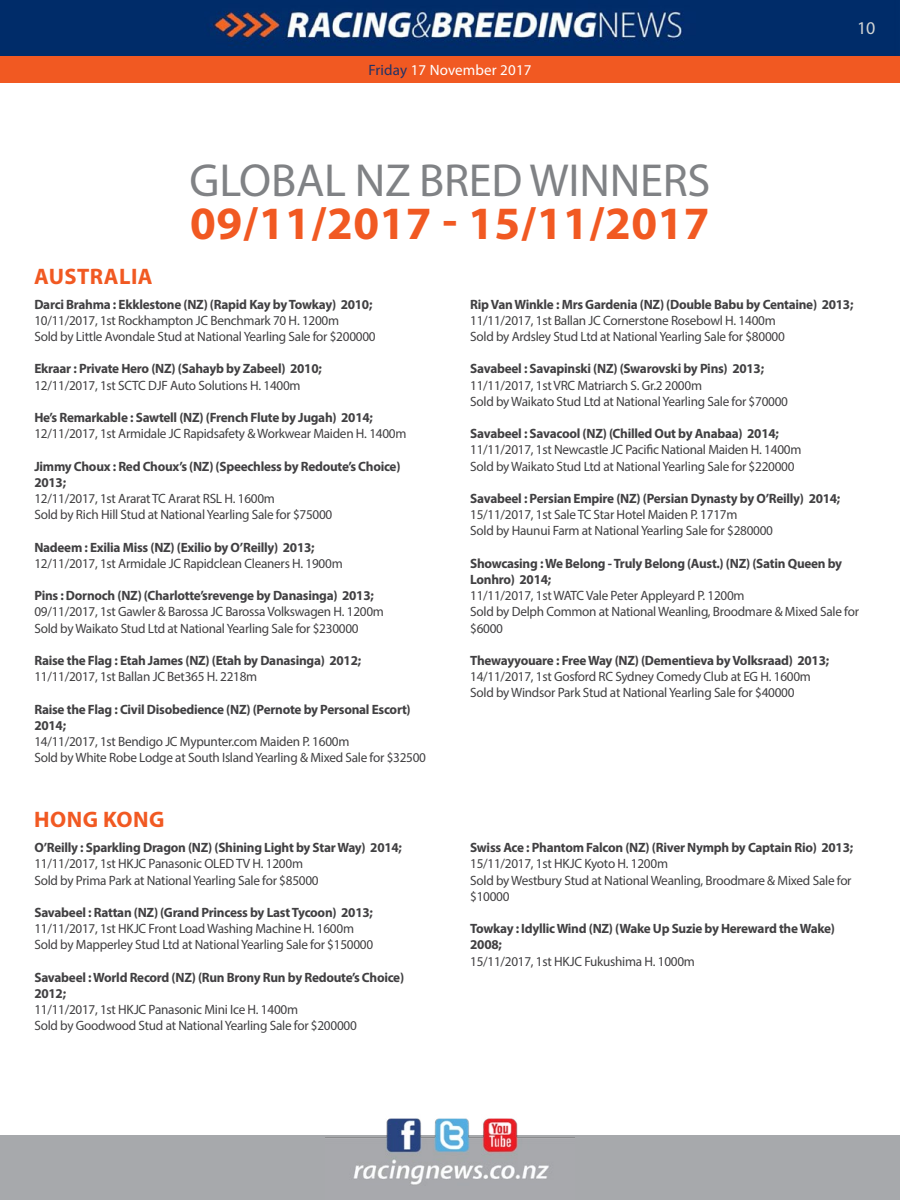
<style>
.page{position:relative;width:900px;height:1200px;background:#fff}
.page>*{position:absolute;margin:0;border:0;box-sizing:border-box;transform-origin:0 0}
.t1{font:700 46.5px "Myriad Pro";letter-spacing:.01em;color:#f15922}
.t2{font:46.5px "Myriad Pro";letter-spacing:-.005em;color:#808285}
.t3{font:700 22.5px "Myriad Pro";color:#f15922}
.t4{font:18px "Myriad Pro";color:#d1d4d4}
.t5{font:15px "Myriad Pro";letter-spacing:.01em;color:#fff}
.t6{font:13.5px/16.2px "Myriad Pro";letter-spacing:-.02em;color:#414042}
.t7{font:700 13.5px/16.2px "Myriad Pro";letter-spacing:-.02em;color:#414042}
.s1{color:#203267}
</style>
<div class="page">
<div style="left:0;top:1136px;width:900px;height:64px;background:#a7a9ac"></div>
<img style="left:325px;top:1118px;width:250px;height:67px">
<div style="left:0;top:56px;width:900px;height:27px;background:#f15922"></div>
<img style="left:0;top:0;width:900px;height:56px">
<h2 class="t3" style="left:34px;top:261px;width:45px">Austral</h2>
<h2 class="t3" style="left:131px;top:261px;width:20px">ia</h2>
<p class="t5" style="left:368px;top:61px;width:165px"><span class="s1">Friday</span> 17 November 2017</p>
<h1 class="t2" style="left:190px;top:151px;width:56px">Global</h1>
<h1 class="t2" style="left:355px;top:151px;width:331px">NZ Bred Winn ers</h1>
<h1 class="t1" style="left:190px;top:193px;width:521px">09/11/2017 - 15/11/2017</h1>
<h3 class="t4" style="left:857px;top:17px;width:20px">10</h3>
<p class="t7" style="left:34px;top:296px;width:340px">Darci Brahma : Ekklestone (NZ) (Rapid Kay by Towkay) 2010;</p>
<p class="t6" style="left:34px;top:312px;width:343px">10/11/2017, 1st Rockhampton JC Benchmark 70 H. 1200m<br>Sold by Little Avondale Stud at National Yearling Sale for $200000</p>
<p class="t7" style="left:34px;top:360px;width:289px">Ekraar : Private Hero (NZ) (Sahayb by Zabeel) 2010;</p>
<p class="t6" style="left:34px;top:377px;width:268px">12/11/2017, 1st SCTC DJF Auto Solutions H. 1400m</p>
<p class="t7" style="left:34px;top:409px;width:340px">He’s Remarkable : Sawtell (NZ) (French Flute by Jugah) 2014;</p>
<p class="t6" style="left:34px;top:425px;width:374px">12/11/2017, 1st Armidale JC Rapidsafety &amp; Workwear Maiden H. 1400m</p>
<p class="t7" style="left:34px;top:458px;width:368px">Jimmy Choux : Red Choux’s (NZ) (Speechless by Redoute’s Choice)<br>2013;</p>
<p class="t6" style="left:34px;top:490px;width:300px">12/11/2017, 1st Ararat TC Ararat RSL H. 1600m<br>Sold by Rich Hill Stud at National Yearling Sale for $75000</p>
<p class="t7" style="left:34px;top:539px;width:282px">Nadeem : Exilia Miss (NZ) (Exilio by O’Reilly) 2013;</p>
<p class="t6" style="left:34px;top:555px;width:310px">12/11/2017, 1st Armidale JC Rapidclean Cleaners H. 1900m</p>
<p class="t7" style="left:34px;top:587px;width:341px">Pins : Dornoch (NZ) (Charlotte’srevenge by Danasinga) 2013;</p>
<p class="t6" style="left:34px;top:604px;width:351px">09/11/2017, 1st Gawler &amp; Barossa JC Barossa Volkswagen H. 1200m<br>Sold by Waikato Stud Ltd at National Yearling Sale for $230000</p>
<p class="t7" style="left:34px;top:652px;width:328px">Raise the Flag : Etah James (NZ) (Etah by Danasinga) 2012;</p>
<p class="t6" style="left:34px;top:668px;width:224px">11/11/2017, 1st Ballan JC Bet365 H. 2218m</p>
<p class="t7" style="left:34px;top:701px;width:378px">Raise the Flag : Civil Disobedience (NZ) (Pernote by Personal Escort)<br>2014;</p>
<p class="t6" style="left:34px;top:733px;width:393px">14/11/2017, 1st Bendigo JC Mypunter.com Maiden P. 1600m<br>Sold by White Robe Lodge at South Island Yearling &amp; Mixed Sale for $32500</p>
<h2 class="t3" style="left:34px;top:805px;width:17px">hong</h2>
<h2 class="t3" style="left:103px;top:805px;width:16px">kong</h2>
<p class="t7" style="left:34px;top:839px;width:369px">O’Reilly : Sparkling Dragon (NZ) (Shining Light by Star Way) 2014;</p>
<p class="t6" style="left:34px;top:856px;width:286px">11/11/2017, 1st HKJC Panasonic OLED TV H. 1200m<br>Sold by Prima Park at National Yearling Sale for $85000</p>
<p class="t7" style="left:34px;top:904px;width:340px">Savabeel : Rattan (NZ) (Grand Princess by Last Tycoon) 2013;</p>
<p class="t6" style="left:34px;top:920px;width:340px">11/11/2017, 1st HKJC Front Load Washing Machine H. 1600m<br>Sold by Mapperley Stud Ltd at National Yearling Sale for $150000</p>
<p class="t7" style="left:34px;top:969px;width:371px">Savabeel : World Record (NZ) (Run Brony Run by Redoute’s Choice)<br>2012;</p>
<p class="t6" style="left:34px;top:1001px;width:324px">11/11/2017, 1st HKJC Panasonic Mini Ice H. 1400m<br>Sold by Goodwood Stud at National Yearling Sale for $200000</p>
<p class="t7" style="left:470px;top:296px;width:385px">Rip Van Winkle : Mrs Gardenia (NZ) (Double Babu by Centaine) 2013;</p>
<p class="t6" style="left:470px;top:312px;width:316px">11/11/2017, 1st Ballan JC Cornerstone Rosebowl H. 1400m<br>Sold by Ardsley Stud Ltd at National Yearling Sale for $80000</p>
<p class="t7" style="left:470px;top:360px;width:295px">Savabeel : Savapinski (NZ) (Swarovski by Pins) 2013;</p>
<p class="t6" style="left:470px;top:377px;width:319px">11/11/2017, 1st VRC Matriarch S. Gr.2 2000m<br>Sold by Waikato Stud Ltd at National Yearling Sale for $70000</p>
<p class="t7" style="left:470px;top:425px;width:310px">Savabeel : Savacool (NZ) (Chilled Out by Anabaa) 2014;</p>
<p class="t6" style="left:470px;top:442px;width:333px">11/11/2017, 1st Newcastle JC Pacific National Maiden H. 1400m<br>Sold by Waikato Stud Ltd at National Yearling Sale for $220000</p>
<p class="t7" style="left:470px;top:490px;width:372px">Savabeel : Persian Empire (NZ) (Persian Dynasty by O’Reilly) 2014;</p>
<p class="t6" style="left:470px;top:506px;width:304px">15/11/2017, 1st Sale TC Star Hotel Maiden P. 1717m<br>Sold by Haunui Farm at National Yearling Sale for $280000</p>
<p class="t7" style="left:470px;top:555px;width:374px">Showcasing : We Belong - Truly Belong (Aust.) (NZ) (Satin Queen by<br>Lonhro) 2014;</p>
<p class="t6" style="left:470px;top:587px;width:390px">11/11/2017, 1st WATC Vale Peter Appleyard P. 1200m<br>Sold by Delph Common at National Weanling, Broodmare &amp; Mixed Sale for $6000</p>
<p class="t7" style="left:470px;top:652px;width:361px">Thewayyouare : Free Way (NZ) (Dementieva by Volksraad) 2013;</p>
<p class="t6" style="left:470px;top:668px;width:342px">14/11/2017, 1st Gosford RC Sydney Comedy Club at EG H. 1600m<br>Sold by Windsor Park Stud at National Yearling Sale for $40000</p>
<p class="t7" style="left:470px;top:839px;width:385px">Swiss Ace : Phantom Falcon (NZ) (River Nymph by Captain Rio) 2013;</p>
<p class="t6" style="left:470px;top:856px;width:383px">15/11/2017, 1st HKJC Kyoto H. 1200m<br>Sold by Westbury Stud at National Weanling, Broodmare &amp; Mixed Sale for $10000</p>
<p class="t7" style="left:470px;top:920px;width:366px">Towkay : Idyllic Wind (NZ) (Wake Up Suzie by Hereward the Wake)<br>2008;</p>
<p class="t6" style="left:470px;top:953px;width:226px">15/11/2017, 1st HKJC Fukushima H. 1000m</p>
</div>
